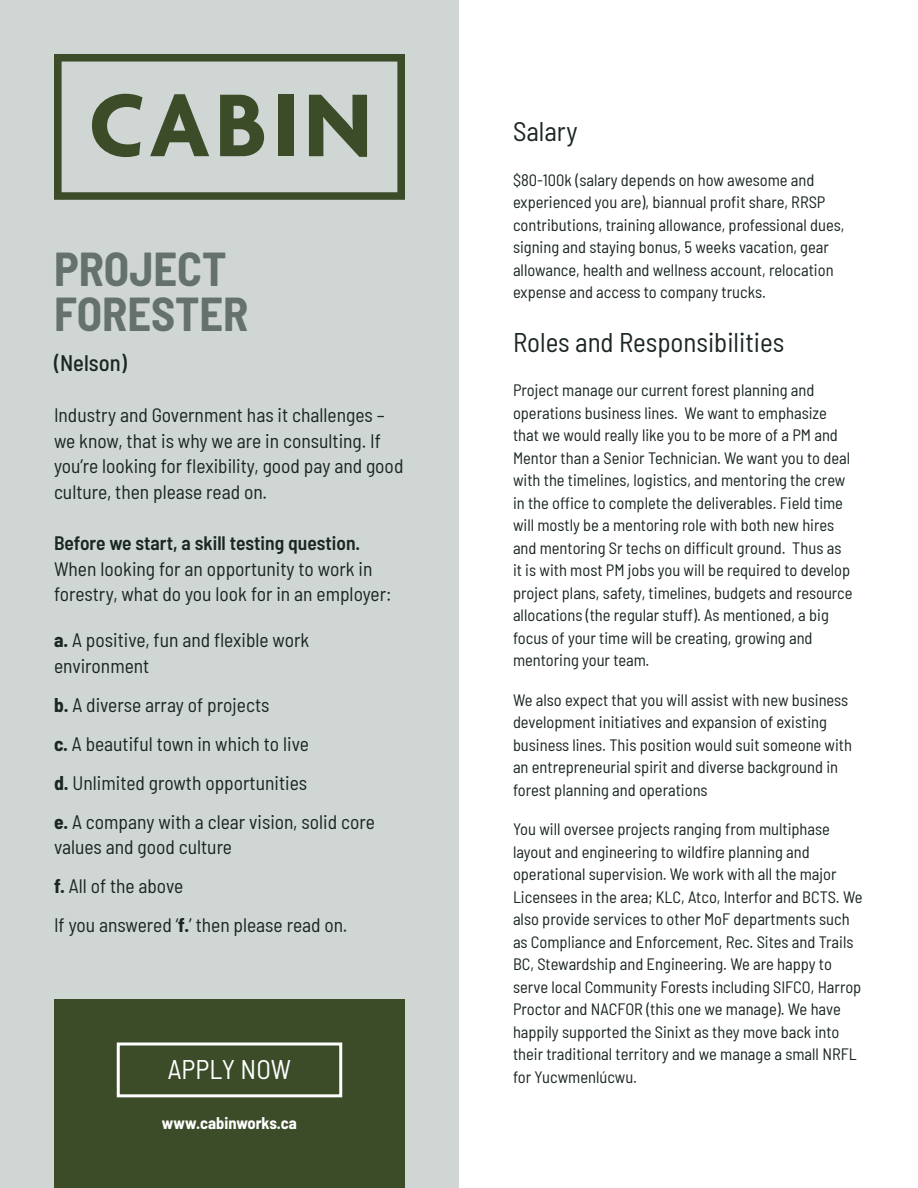
<style>
.page{position:relative;width:918px;height:1188px;background:#fff}
.page>*{position:absolute;margin:0;border:0;box-sizing:border-box;transform-origin:0 0}
.Heading_one{font:700 semi-condensed 46.5px/45px "Barlow";color:#65716c}
.Heading_two{font:semi-condensed 27px "Barlow";color:#1a2620}
.Heading_two-2{font:semi-condensed 27px "Barlow";color:#fff}
.Heading_three{font:500 semi-condensed 22.5px "Barlow";color:#1a2620}
.Heading_two-3{font:semi-condensed 19.5px/25.5px "Barlow";color:#1a2620}
.Paragraph_text{font:semi-condensed 16.5px/22.5px "Barlow";color:#1a2620}
.Paragraph_text-2{font:700 semi-condensed 16.5px "Barlow";color:#fff}
.s1{font-weight:600}
.s2{font-weight:700}
</style>
<div class="page">
<div style="left:0;top:0;width:459px;height:1188px;background:#cfd6d3"></div>
<svg style="left:54px;top:54px;width:351px;height:146px"></svg>
<div style="left:54px;top:999px;width:351px;height:189px;background:#3c4c29"></div>
<div style="left:117px;top:1042px;width:225px;height:55px;border:3px solid #fff"></div>
<p class="Heading_two" style="left:513px;top:112px;width:66px">Salary</p>
<p class="Paragraph_text" style="left:513px;top:167px;width:333px">$80-100k (salary depends on how awesome and experienced you are), biannual profit share, RRSP contributions, training allowance, professional dues, signing and staying bonus, 5 weeks vacation, gear allowance, health and wellness account, relocation expense and access to company trucks.</p>
<p class="Heading_two" style="left:513px;top:323px;width:273px">Roles and Responsibilities</p>
<p class="Paragraph_text" style="left:513px;top:378px;width:341px">Project manage our current forest planning and operations business lines. We want to emphasize that we would really like you to be more of a PM and Mentor than a Senior Technician. We want you to deal with the timelines, logistics, and mentoring the crew in the office to complete the deliverables. Field time will mostly be a mentoring role with both new hires and mentoring Sr techs on difficult ground. Thus as it is with most PM jobs you will be required to develop project plans, safety, timelines, budgets and resource allocations (the regular stuff). As mentioned, a big focus of your time will be creating, growing and mentoring your team.</p>
<p class="Paragraph_text" style="left:513px;top:687px;width:341px">We also expect that you will assist with new business development initiatives and expansion of existing business lines. This position would suit someone with an entrepreneurial spirit and diverse background in forest planning and operations</p>
<p class="Paragraph_text" style="left:513px;top:817px;width:351px">You will oversee projects ranging from multiphase layout and engineering to wildfire planning and operational supervision. We work with all the major Licensees in the area; KLC, Atco, Interfor and BCTS. We also provide services to other MoF departments such as Compliance and Enforcement, Rec. Sites and Trails BC, Stewardship and Engineering. We are happy to serve local Community Forests including SIFCO, Harrop Proctor and NACFOR (this one we manage). We have happily supported the Sinixt as they move back into their traditional territory and we manage a small NRFL</p>
<p class="Heading_one" style="left:54px;top:244px;width:196px">PROJECT<br>FORESTER</p>
<p class="Heading_three" style="left:54px;top:347px;width:74px">(Nelson)</p>
<p class="Heading_two-3" style="left:54px;top:401px;width:351px">Industry and Government has it challenges – we know, that is why we are in consulting. If you’re looking for flexibility, good pay and good culture, then please read on.</p>
<p class="Heading_two-3" style="left:54px;top:529px;width:339px"><span class="s1">Before we start, a skill testing question.<br></span>When looking for an opportunity to work in forestry, what do you look for in an employer:</p>
<p class="Heading_two-3" style="left:54px;top:626px;width:257px"><span class="s2">a.</span> A positive, fun and flexible work environment</p>
<p class="Heading_two-3" style="left:54px;top:690px;width:217px"><span class="s2">b.</span> A diverse array of projects</p>
<p class="Heading_two-3" style="left:54px;top:729px;width:256px"><span class="s2">c.</span> A beautiful town in which to live</p>
<p class="Heading_two-3" style="left:54px;top:768px;width:255px"><span class="s2">d.</span> Unlimited growth opportunities</p>
<p class="Heading_two-3" style="left:54px;top:807px;width:322px"><span class="s2">e.</span> A company with a clear vision, solid core values and good culture</p>
<p class="Heading_two-3" style="left:54px;top:872px;width:131px"><span class="s2">f.</span> All of the above</p>
<p class="Heading_two-3" style="left:54px;top:911px;width:295px">If you answered ‘<span class="s2">f.</span>’ then please read on.</p>
<p class="Heading_two-2" style="left:168px;top:1050px;width:125px">APPLY NOW</p>
<p class="Paragraph_text" style="left:513px;top:1064px;width:126px">for Yucwmenlúcwu.</p>
<p class="Paragraph_text-2" style="left:162px;top:1111px;width:137px">www.cabinworks.ca</p>
</div>
